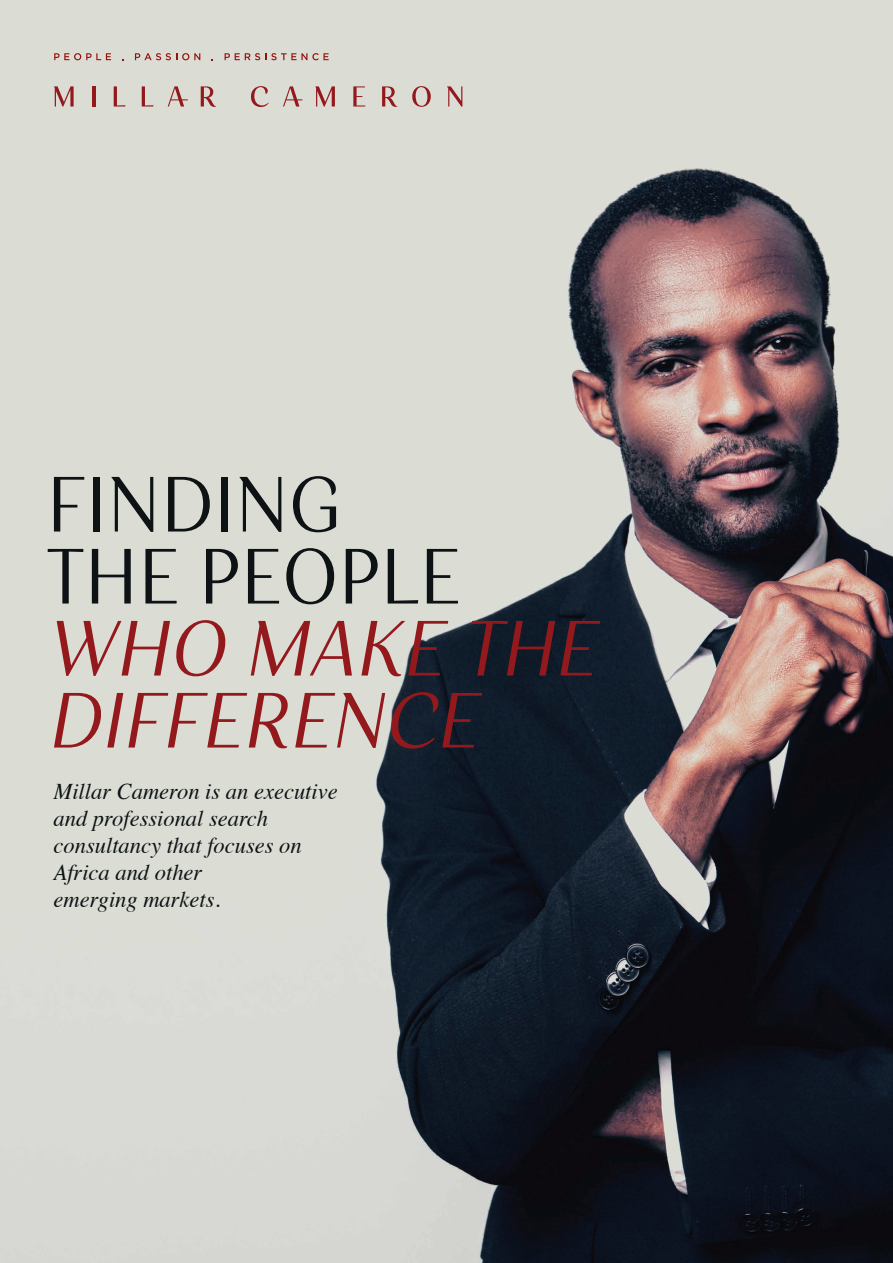
<style>
.page{position:relative;width:893px;height:1263px;background:#fff}
.page>*{position:absolute;margin:0;border:0;box-sizing:border-box;transform-origin:0 0}
.t1{font:italic 81px "Senlot Nor Boo";color:#94191d}
.t2{font:81px/72px "Senlot Nor Boo";color:#0d1214}
.t3{font:italic 22.5px/27px "Times";color:#0d1214}
</style>
<div class="page">
<img style="left:0;top:0;width:893px;height:1263px">
<svg style="left:54px;top:86px;width:20px;height:21px"></svg>
<hr style="left:92px;top:86px;width:3px;height:21px;background:#94191d">
<svg style="left:114px;top:86px;width:11px;height:21px"></svg>
<svg style="left:142px;top:86px;width:11px;height:21px"></svg>
<svg style="left:168px;top:86px;width:20px;height:21px"></svg>
<svg style="left:201px;top:86px;width:15px;height:21px"></svg>
<svg style="left:251px;top:86px;width:18px;height:21px"></svg>
<svg style="left:283px;top:86px;width:19px;height:21px"></svg>
<svg style="left:315px;top:86px;width:20px;height:21px"></svg>
<svg style="left:353px;top:86px;width:12px;height:21px"></svg>
<svg style="left:382px;top:86px;width:15px;height:21px"></svg>
<svg style="left:412px;top:86px;width:19px;height:21px"></svg>
<svg style="left:447px;top:86px;width:15px;height:21px"></svg>
<svg style="left:54px;top:53px;width:57px;height:7px"></svg>
<svg style="left:135px;top:53px;width:65px;height:7px"></svg>
<svg style="left:225px;top:53px;width:104px;height:7px"></svg>
<p class="t2" style="left:47px;top:468px;width:416px">FINDING<br>THE PEOPLE</p>
<p class="t1" style="left:47px;top:601px;width:566px">WHO MAKE THE</p>
<p class="t1" style="left:47px;top:673px;width:448px">DIFFERENCE</p>
<p class="t3" style="left:54px;top:777px;width:286px">Millar Cameron is an executive and professional search consultancy that focuses on<br>Africa and other<br>emerging markets.</p>
</div>
